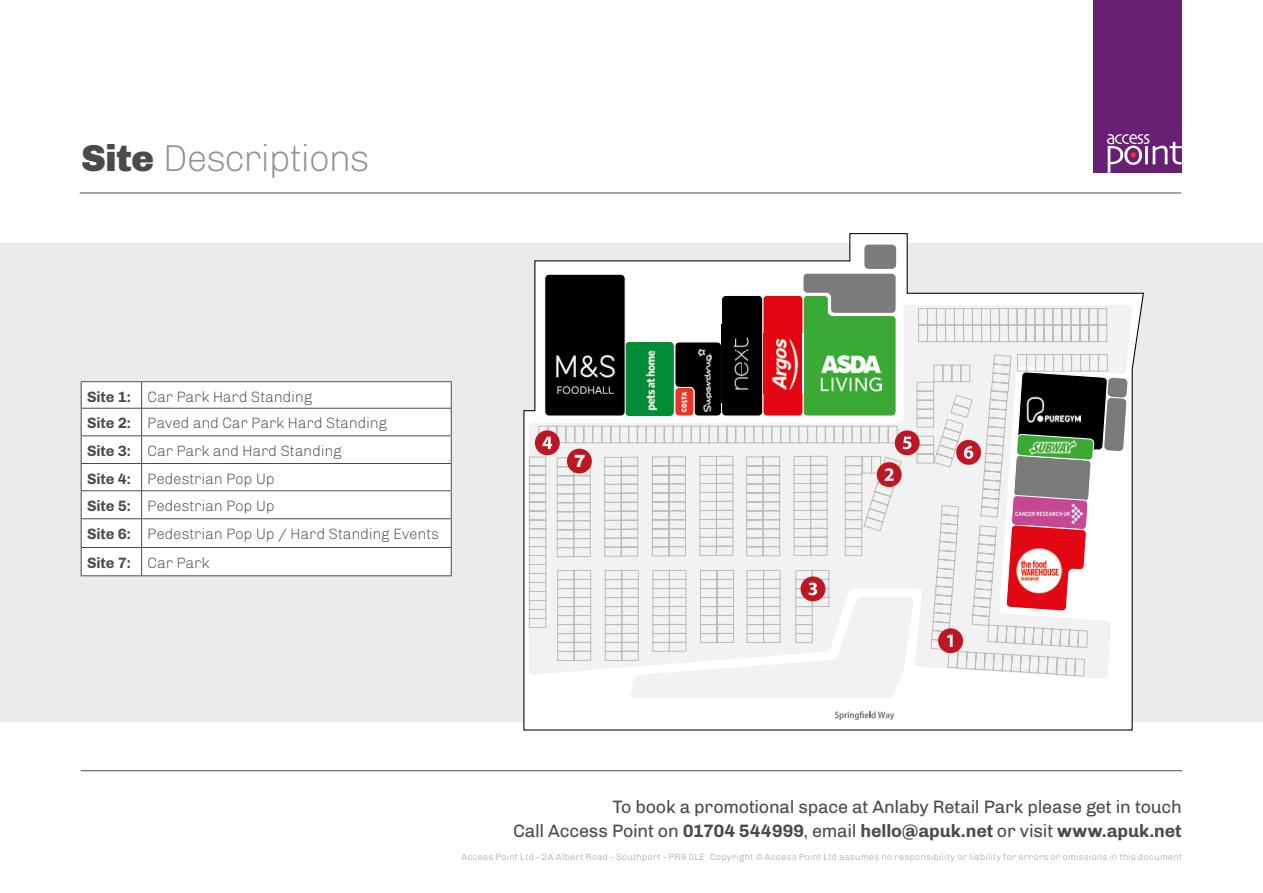
<style>
.page{position:relative;width:1263px;height:893px;background:#fff}
.page>*{position:absolute;margin:0;border:0;box-sizing:border-box;transform-origin:0 0}
.HEADING{font:300 37.5px "Chivo";letter-spacing:-.04em;color:#929292}
.t1{font:19.65px "Skia";letter-spacing:-.06em;color:#fff;scale:.91 1}
.SUB_HEADING{font:700 18px "Chivo";letter-spacing:-.01em;color:#4a4a49}
.t2{font:18px "Chivo";letter-spacing:-.015em;color:#4a4a49}
.t3{font:900 16.95px "Arial";color:#fff}
.t4{font:300 15px "Chivo";letter-spacing:-.01em;color:#4a4a49}
.t5{font:700 15px "Chivo";letter-spacing:-.01em;color:#4a4a49}
.SUB_HEADING-2{font:300 9px "Chivo";letter-spacing:.03em;color:#929292}
.s1{font-weight:900;color:#4a4a49}
.s2{font-weight:400}
</style>
<div class="page">
<div style="left:0;top:243px;width:1263px;height:479px;background:#ebebeb"></div>
<svg style="left:523px;top:233px;width:621px;height:497px"></svg>
<svg style="left:529px;top:305px;width:603px;height:374px"></svg>
<div style="left:864px;top:245px;width:32px;height:24px;background:#7b7b7b;border-radius:4px"></div>
<svg style="left:674px;top:272px;width:223px;height:36px;background:#bab1ae"></svg>
<div style="left:545px;top:274px;width:80px;height:142px;background:#000;border-radius:4px"></div>
<div style="left:544px;top:274px;width:82px;height:143px;border:1px solid #fff;border-radius:4px"></div>
<svg style="left:1108px;top:371px;width:19px;height:240px;background:#dbdbdb"></svg>
<svg style="left:592px;top:308px;width:516px;height:369px"></svg>
<svg style="left:529px;top:426px;width:369px;height:202px"></svg>
<img style="left:555px;top:355px;width:61px;height:39px">
<img style="left:645px;top:350px;width:15px;height:62px">
<img style="left:681px;top:391px;width:6px;height:22px">
<img style="left:698px;top:350px;width:14px;height:62px">
<img style="left:722px;top:325px;width:39px;height:78px">
<img style="left:764px;top:334px;width:41px;height:60px">
<img style="left:802px;top:334px;width:1px;height:60px">
<img style="left:821px;top:354px;width:60px;height:41px">
<img style="left:1016px;top:547px;width:46px;height:46px">
<div style="left:938px;top:628px;width:25px;height:25px;background:#be1622;border-radius:50%"></div>
<svg style="left:947px;top:635px;width:6px;height:12px"></svg>
<div style="left:877px;top:462px;width:25px;height:25px;background:#be1622;border-radius:50%"></div>
<svg style="left:885px;top:468px;width:8px;height:13px"></svg>
<svg style="left:800px;top:576px;width:25px;height:25px"></svg>
<svg style="left:630px;top:583px;width:284px;height:115px"></svg>
<div style="left:535px;top:430px;width:25px;height:25px;background:#be1622;border-radius:50%"></div>
<svg style="left:542px;top:437px;width:10px;height:12px"></svg>
<div style="left:895px;top:430px;width:25px;height:25px;background:#be1622;border-radius:50%"></div>
<svg style="left:903px;top:437px;width:8px;height:12px"></svg>
<div style="left:956px;top:440px;width:25px;height:25px;background:#be1622;border-radius:50%"></div>
<svg style="left:964px;top:446px;width:9px;height:13px"></svg>
<svg style="left:835px;top:711px;width:59px;height:9px"></svg>
<div style="left:567px;top:449px;width:25px;height:24px;background:#be1622;border-radius:50%"></div>
<img style="left:1016px;top:502px;width:68px;height:22px">
<img style="left:1030px;top:441px;width:46px;height:13px">
<img style="left:1026px;top:397px;width:54px;height:25px">
<hr style="left:81px;top:770px;width:1101px;height:1px;background:#4a4a49">
<hr style="left:80px;top:193px;width:1101px;height:1px;background:#4a4a49">
<div style="left:1093px;top:0;width:89px;height:172px;background:#682075"></div>
<svg style="left:1107px;top:142px;width:74px;height:30px"></svg>
<div style="left:81px;top:381px;width:371px;height:195px;background:#fff"></div>
<hr style="left:142px;top:381px;width:310px;height:1px;background:#4a4a49">
<hr style="left:142px;top:408px;width:310px;height:1px;background:#4a4a49">
<hr style="left:142px;top:435px;width:310px;height:1px;background:#4a4a49">
<hr style="left:142px;top:463px;width:310px;height:1px;background:#4a4a49">
<hr style="left:142px;top:490px;width:310px;height:1px;background:#4a4a49">
<hr style="left:142px;top:518px;width:310px;height:1px;background:#4a4a49">
<hr style="left:142px;top:547px;width:310px;height:1px;background:#4a4a49">
<svg style="left:451px;top:382px;width:1px;height:193px"></svg>
<hr style="left:142px;top:575px;width:310px;height:1px;background:#4a4a49">
<hr style="left:81px;top:381px;width:61px;height:1px;background:#4a4a49">
<hr style="left:81px;top:408px;width:61px;height:1px;background:#4a4a49">
<hr style="left:81px;top:435px;width:61px;height:1px;background:#4a4a49">
<hr style="left:81px;top:463px;width:61px;height:1px;background:#4a4a49">
<hr style="left:81px;top:490px;width:61px;height:1px;background:#4a4a49">
<hr style="left:81px;top:518px;width:61px;height:1px;background:#4a4a49">
<hr style="left:81px;top:547px;width:61px;height:1px;background:#4a4a49">
<svg style="left:81px;top:382px;width:1px;height:193px"></svg>
<svg style="left:141px;top:382px;width:1px;height:193px"></svg>
<hr style="left:81px;top:575px;width:61px;height:1px;background:#4a4a49">
<p class="HEADING" style="left:81px;top:136px;width:290px"><span class="s1">Site</span> Descriptions</p>
<p class="t5" style="left:87px;top:388px;width:45px">Site 1:</p>
<p class="t4" style="left:148px;top:388px;width:166px">Car Park Hard Standing</p>
<p class="t5" style="left:87px;top:414px;width:45px">Site 2:</p>
<p class="t4" style="left:148px;top:414px;width:241px">Paved and Car Park Hard Standing</p>
<p class="t5" style="left:87px;top:442px;width:45px">Site 3:</p>
<p class="t4" style="left:148px;top:442px;width:196px">Car Park and Hard Standing</p>
<p class="t5" style="left:87px;top:470px;width:45px">Site 4:</p>
<p class="t4" style="left:148px;top:470px;width:129px">Pedestrian Pop Up</p>
<p class="t5" style="left:87px;top:497px;width:45px">Site 5:</p>
<p class="t4" style="left:148px;top:497px;width:129px">Pedestrian Pop Up</p>
<p class="t5" style="left:87px;top:525px;width:45px">Site 6:</p>
<p class="t4" style="left:148px;top:525px;width:293px">Pedestrian Pop Up / Hard Standing Events</p>
<p class="t5" style="left:87px;top:554px;width:45px">Site 7:</p>
<p class="t4" style="left:148px;top:554px;width:64px">Car Park</p>
<p class="t3" style="left:574px;top:448px;width:13px">7</p>
<p class="t1" style="left:1106px;top:126px;width:50px">access</p>
<p class="t2" style="left:612px;top:796px;width:571px">To book a promotional space at Anlaby Retail Park please get in touch</p>
<p class="SUB_HEADING" style="left:513px;top:820px;width:670px"><span class="s2">Call Access Point on</span> 01704 544999<span class="s2">, email</span> hello@apuk.net <span class="s2">or visit</span> www.apuk.net</p>
<p class="SUB_HEADING-2" style="left:462px;top:852px;width:722px">Access Point Ltd - 2A Albert Road - Southport - PR9 0LE. Copyright © Access Point Ltd assumes no responsibility or liability for errors or omissions in this document</p>
</div>
